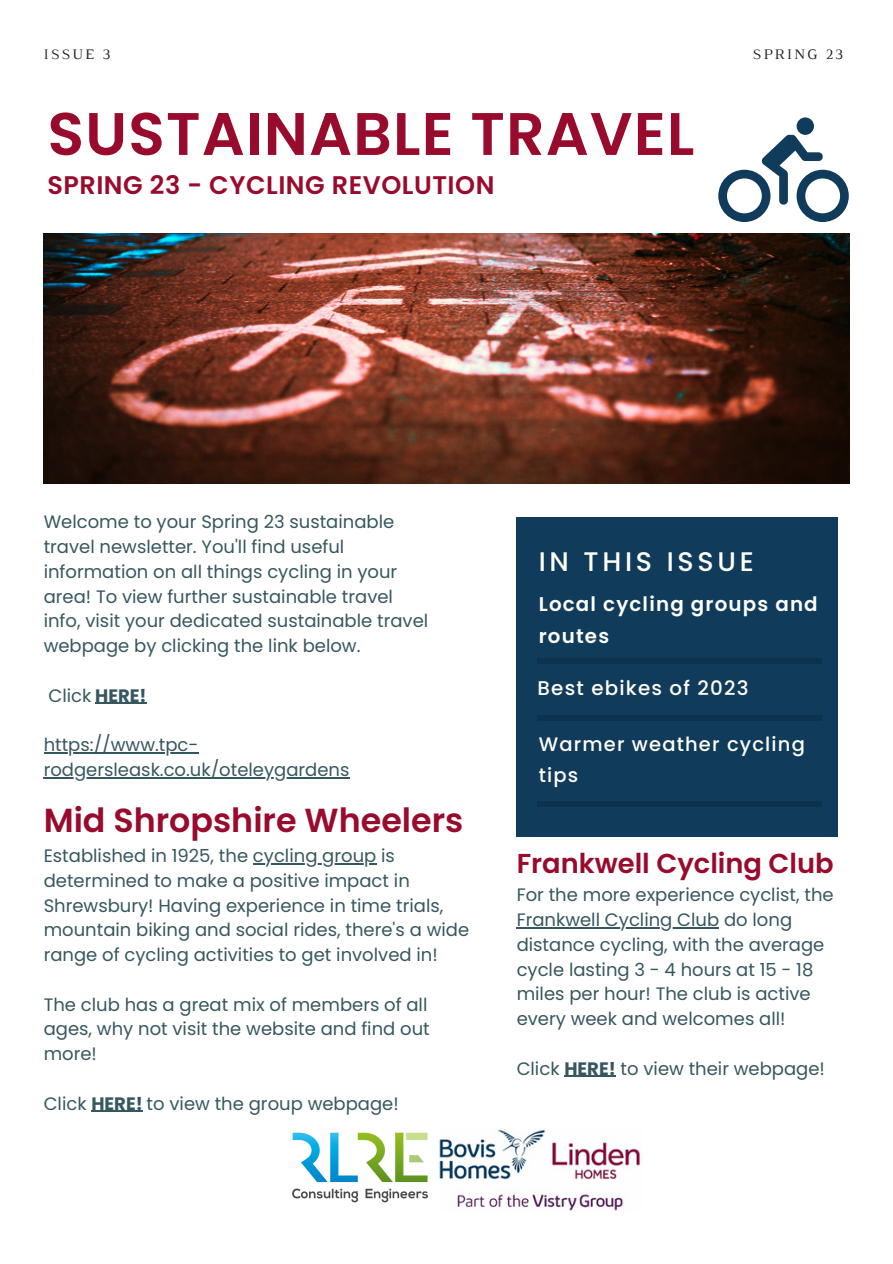
<style>
.page{position:relative;width:893px;height:1264px;background:#fff}
.page>*{position:absolute;margin:0;border:0;box-sizing:border-box;transform-origin:0 0}
.t1{font:600 60px "Poppins";letter-spacing:.02em;color:#990b2c}
.t2{font:600 33.3px "Poppins";color:#990b2c}
.t3{font:600 27.3px "Poppins";color:#990b2c}
.t4{font:500 26.85px "Poppins";letter-spacing:.14em;color:#fffff9}
.t5{font:600 25.5px "Poppins";letter-spacing:.02em;color:#990b2c}
.t6{font:600 19.8px/31.5px "Poppins";letter-spacing:.06em;color:#fffff9}
.t7{font:500 19.8px "Poppins";letter-spacing:.06em;color:#fffff9}
.t8{font:500 19.5px/30.3px "Poppins";letter-spacing:.06em;color:#fffff9}
.t9{font:18px/24.8px "Poppins";color:#37575f}
.t10{font:14.85px "Luthier";letter-spacing:.14em;color:#222}
.s1{font-weight:700}
</style>
<div class="page">
<div style="left:516px;top:517px;width:321px;height:320px;background:#103b5b"></div>
<img style="left:44px;top:233px;width:804px;height:250px">
<img style="left:292px;top:1132px;width:136px;height:71px">
<div style="left:537px;top:714px;width:285px;height:6px;background:#0d324d"></div>
<div style="left:537px;top:658px;width:285px;height:6px;background:#0d324d"></div>
<div style="left:537px;top:801px;width:285px;height:6px;background:#0d324d"></div>
<hr style="left:516px;top:927px;width:203px;height:1px;background:#37575f">
<hr style="left:564px;top:1075px;width:51px;height:1px;background:#37575f">
<svg style="left:718px;top:117px;width:130px;height:105px"></svg>
<img style="left:439px;top:1129px;width:202px;height:82px">
<hr style="left:253px;top:863px;width:123px;height:1px;background:#37575f">
<hr style="left:91px;top:1110px;width:52px;height:1px;background:#37575f">
<hr style="left:95px;top:702px;width:52px;height:2px;background:#37575f">
<hr style="left:44px;top:752px;width:154px;height:1px;background:#37575f">
<hr style="left:44px;top:777px;width:175px;height:1px;background:#37575f">
<hr style="left:219px;top:777px;width:130px;height:1px;background:#37575f">
<p class="t10" style="left:44px;top:49px;width:68px">ISSUE 3</p>
<p class="t10" style="left:752px;top:49px;width:92px">SPRING 23</p>
<h1 class="t1" style="left:47px;top:92px;width:648px">SUSTAINABLE TRAVEL</h1>
<h3 class="t5" style="left:47px;top:167px;width:448px">SPRING 23 - CYCLING REVOLUTION</h3>
<p class="t9" style="left:44px;top:510px;width:386px">Welcome to your Spring 23 sustainable travel newsletter. You'll find useful information on all things cycling in your area! To view further sustainable travel info, visit your dedicated sustainable travel webpage by clicking the link below.</p>
<p class="t9" style="left:48px;top:683px;width:100px">Click <span class="s1">HERE!</span></p>
<p class="t9" style="left:44px;top:732px;width:307px">https://www.tpc&shy;rodgersleask.co.uk/oteleygardens</p>
<h2 class="t2" style="left:44px;top:796px;width:421px">Mid Shropshire Wheelers</h2>
<p class="t9" style="left:44px;top:843px;width:427px">Established in 1925, the cycling group is determined to make a positive impact in Shrewsbury! Having experience in time trials, mountain biking and social rides, there's a wide range of cycling activities to get involved in!</p>
<p class="t9" style="left:44px;top:991px;width:387px">The club has a great mix of members of all ages, why not visit the website and find out more!</p>
<p class="t9" style="left:44px;top:1090px;width:356px">Click <span class="s1">HERE!</span> to view the group webpage!</p>
<h3 class="t4" style="left:538px;top:543px;width:217px">IN THIS ISSUE</h3>
<p class="t6" style="left:538px;top:588px;width:280px">Local cycling groups and routes</p>
<p class="t7" style="left:537px;top:674px;width:212px">Best ebikes of 2023</p>
<p class="t8" style="left:538px;top:729px;width:268px">Warmer weather cycling tips</p>
<h3 class="t3" style="left:516px;top:844px;width:318px">Frankwell Cycling Club</h3>
<p class="t9" style="left:516px;top:882px;width:318px">For the more experience cyclist, the<br>Frankwell Cycling Club do long distance cycling, with the average cycle lasting 3 - 4 hours at 15 - 18 miles per hour! The club is active every week and welcomes all!</p>
<p class="t9" style="left:516px;top:1055px;width:310px">Click <span class="s1">HERE!</span> to view their webpage!</p>
</div>
